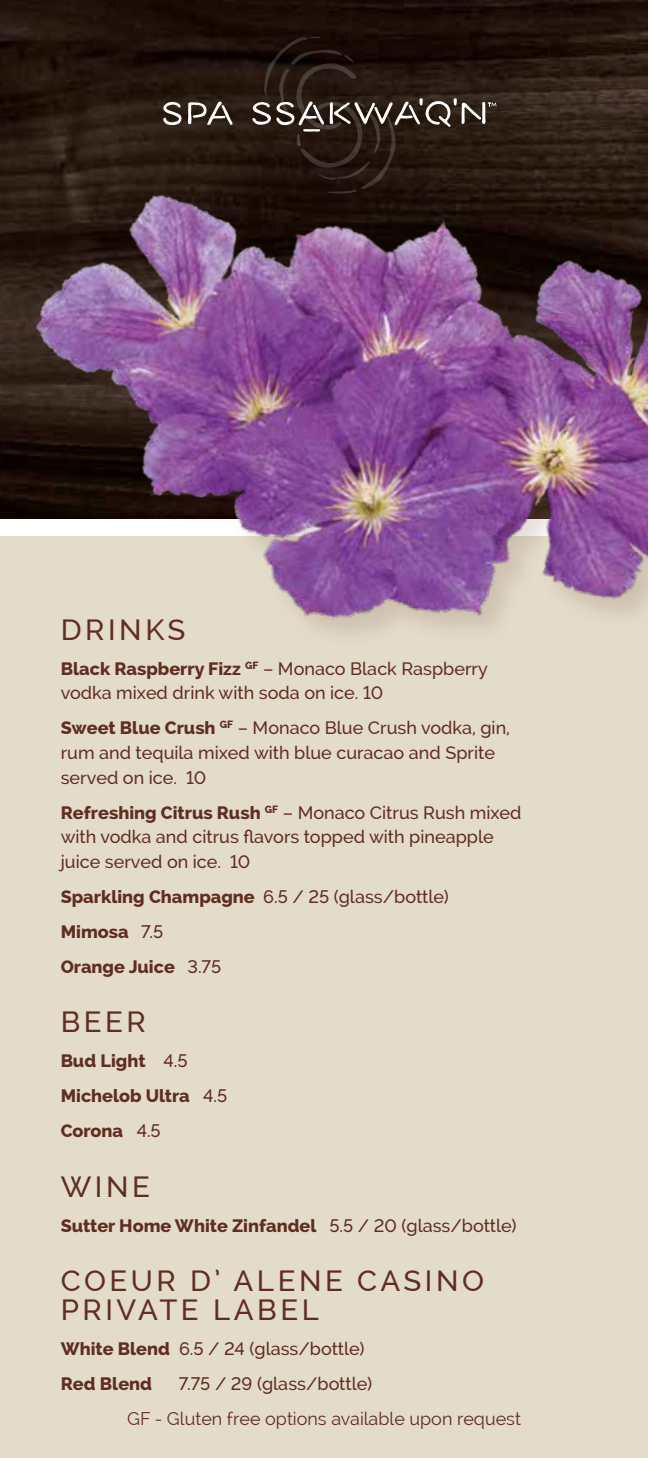
<style>
.page{position:relative;width:648px;height:1458px;background:#fff}
.page>*{position:absolute;margin:0;border:0;box-sizing:border-box;transform-origin:0 0}
.t1{font:500 29.25px/29.2px "Raleway";letter-spacing:.12em;color:#602d23}
.t2{font:500 18px/24.8px "Raleway";color:#602d23}
.t3{font:800 18px/34.9px "Raleway";color:#602d23}
.t4{font:18px "Raleway";color:#602d23}
.s1{font-weight:800}
.s2{font-weight:500}
</style>
<div class="page">
<div style="left:0;top:536px;width:648px;height:922px;background:#e4dcca"></div>
<img style="left:0;top:0;width:648px;height:518px">
<img style="left:36px;top:144px;width:612px;height:491px">
<svg style="left:188px;top:101px;width:45px;height:24px"></svg>
<svg style="left:163px;top:102px;width:19px;height:23px"></svg>
<svg style="left:252px;top:36px;width:244px;height:157px;background:#2e201a"></svg>
<h1 class="t1" style="left:61px;top:615px;width:126px">DRINKS</h1>
<p class="t2" style="left:61px;top:656px;width:429px"><span class="s1">Black Raspberry Fizz</span> <sup>GF</sup> – Monaco Black Raspberry vodka mixed drink with soda on ice. 10</p>
<p class="t2" style="left:61px;top:716px;width:451px"><span class="s1">Sweet Blue Crush</span> <sup>GF</sup> – Monaco Blue Crush vodka, gin, rum and tequila mixed with blue curacao and Sprite served on ice. 10</p>
<p class="t2" style="left:61px;top:800px;width:462px"><span class="s1">Refreshing Citrus Rush</span> <sup>GF</sup> – Monaco Citrus Rush mixed with vodka and citrus flavors topped with pineapple juice served on ice. 10</p>
<p class="t3" style="left:61px;top:879px;width:390px">Sparkling Champagne <span class="s2">6.5 / 25 (glass/bottle)<br></span>Mimosa <span class="s2">7.5<br></span>Orange Juice <span class="s2">3.75</span></p>
<h1 class="t1" style="left:61px;top:1008px;width:87px">BEER</h1>
<p class="t3" style="left:61px;top:1044px;width:168px">Bud Light <span class="s2">4.5<br></span>Michelob Ultra <span class="s2">4.5<br></span>Corona <span class="s2">4.5</span></p>
<h1 class="t1" style="left:61px;top:1172px;width:91px">WINE</h1>
<p class="t3" style="left:61px;top:1208px;width:457px">Sutter Home White Zinfandel <span class="s2">5.5 / 20 (glass/bottle)</span></p>
<h1 class="t1" style="left:61px;top:1266px;width:425px">COEUR D’ ALENE CASINO<br>PRIVATE LABEL</h1>
<p class="t2" style="left:61px;top:1332px;width:305px;line-height:34.9px"><span class="s1">White Blend</span> 6.5 / 24 (glass/bottle)<br><span class="s1">Red Blend</span></p>
<p class="t2" style="left:179px;top:1372px;width:195px">7.75 / 29 (glass/bottle)</p>
<p class="t4" style="left:127px;top:1408px;width:395px">GF - Gluten free options available upon request</p>
</div>
